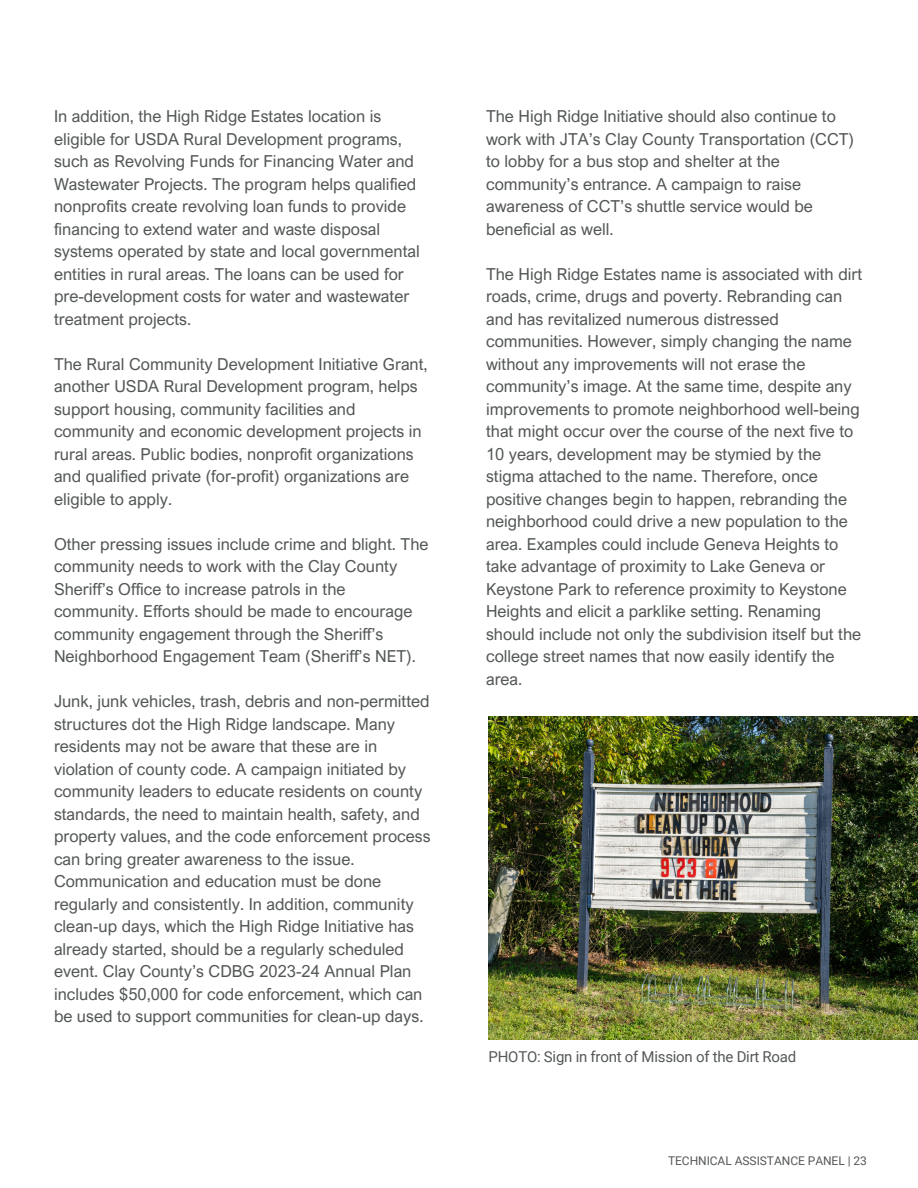
<style>
.page{position:relative;width:918px;height:1188px;background:#fff}
.page>*{position:absolute;margin:0;border:0;box-sizing:border-box;transform-origin:0 0}
.t1{font:16.5px/22.5px "Arial Nova";color:#545758}
.t2{font:15px "Roboto";letter-spacing:-.015em;color:#545758}
.t3{font:12px "Roboto";letter-spacing:-.005em;color:#545758}
</style>
<div class="page">
<img style="left:489px;top:717px;width:429px;height:323px">
<p class="t1" style="left:54px;top:105px;width:367px">In addition, the High Ridge Estates location is eligible for USDA Rural Development programs, such as Revolving Funds for Financing Water and Wastewater Projects. The program helps qualified nonprofits create revolving loan funds to provide financing to extend water and waste disposal systems operated by state and local governmental entities in rural areas. The loans can be used for pre-development costs for water and wastewater treatment projects.</p>
<p class="t1" style="left:54px;top:352px;width:375px">The Rural Community Development Initiative Grant, another USDA Rural Development program, helps support housing, community facilities and community and economic development projects in rural areas. Public bodies, nonprofit organizations and qualified private (for-profit) organizations are eligible to apply.</p>
<p class="t1" style="left:54px;top:532px;width:376px">Other pressing issues include crime and blight. The community needs to work with the Clay County Sheriff’s Office to increase patrols in the community. Efforts should be made to encourage community engagement through the Sheriff’s Neighborhood Engagement Team (Sheriff’s NET).</p>
<p class="t1" style="left:54px;top:690px;width:378px">Junk, junk vehicles, trash, debris and non-permitted structures dot the High Ridge landscape. Many residents may not be aware that these are in violation of county code. A campaign initiated by community leaders to educate residents on county standards, the need to maintain health, safety, and property values, and the code enforcement process can bring greater awareness to the issue.<br>Communication and education must be done regularly and consistently. In addition, community clean-up days, which the High Ridge Initiative has already started, should be a regularly scheduled event. Clay County’s CDBG 2023-24 Annual Plan includes $50,000 for code enforcement, which can be used to support communities for clean-up days.</p>
<p class="t1" style="left:486px;top:105px;width:370px">The High Ridge Initiative should also continue to work with JTA’s Clay County Transportation (CCT) to lobby for a bus stop and shelter at the community’s entrance. A campaign to raise awareness of CCT’s shuttle service would be beneficial as well.</p>
<p class="t1" style="left:486px;top:262px;width:378px">The High Ridge Estates name is associated with dirt roads, crime, drugs and poverty. Rebranding can and has revitalized numerous distressed communities. However, simply changing the name without any improvements will not erase the community’s image. At the same time, despite any improvements to promote neighborhood well-being that might occur over the course of the next five to 10 years, development may be stymied by the stigma attached to the name. Therefore, once positive changes begin to happen, rebranding the neighborhood could drive a new population to the area. Examples could include Geneva Heights to take advantage of proximity to Lake Geneva or Keystone Park to reference proximity to Keystone Heights and elicit a parklike setting. Renaming should include not only the subdivision itself but the college street names that now easily identify the area.</p>
<p class="t2" style="left:489px;top:1048px;width:309px">PHOTO: Sign in front of Mission of the Dirt Road</p>
<p class="t3" style="left:668px;top:1154px;width:200px">TECHNICAL ASSISTANCE PANEL | 23</p>
</div>
